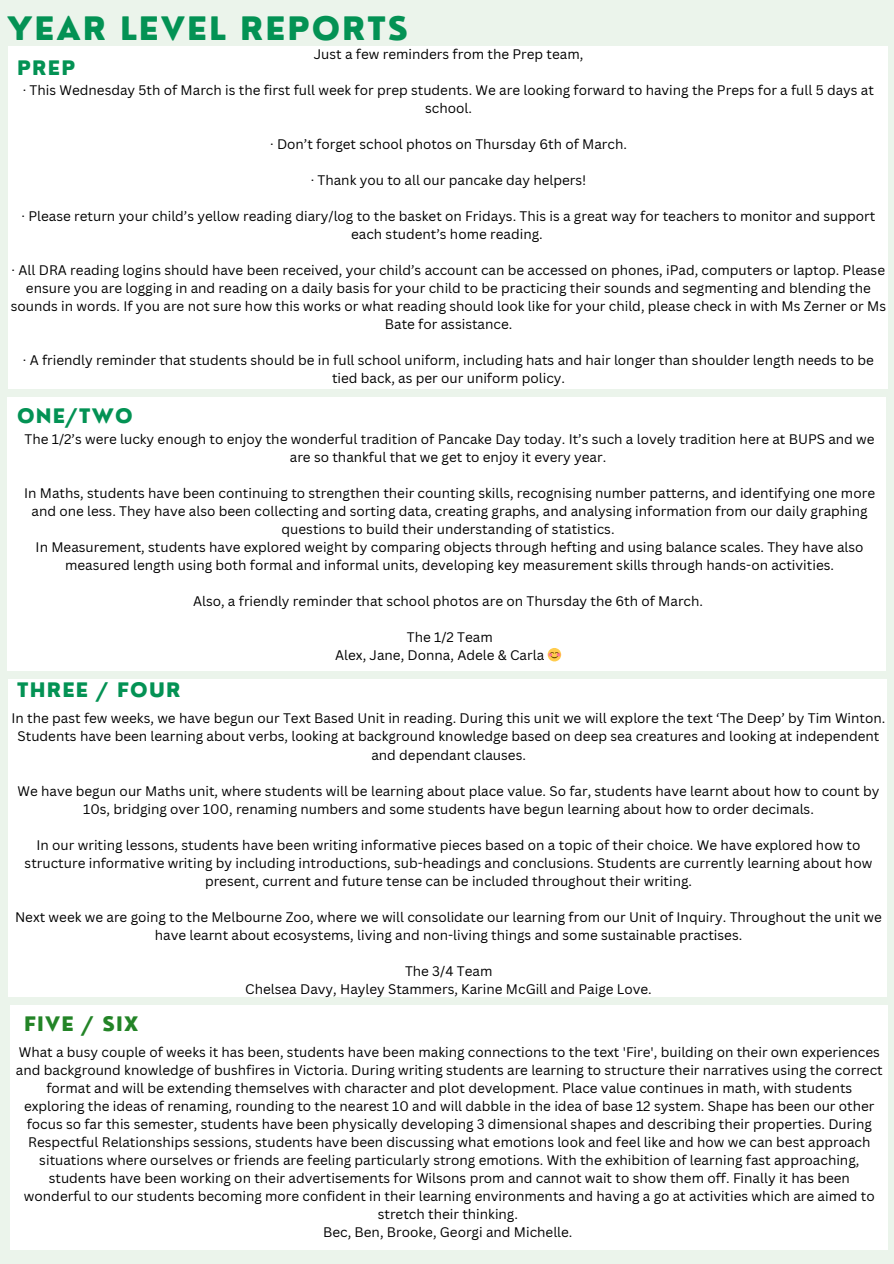
<style>
.page{position:relative;width:894px;height:1264px;background:#fff}
.page>*{position:absolute;margin:0;border:0;box-sizing:border-box;transform-origin:0 0}
.t1{font:800 31.5px "Nourd";letter-spacing:.06em;color:#039254}
.t2{font:800 19.5px "Nourd";letter-spacing:.06em;color:#039254}
.t3{font:800 19.5px "Nourd";letter-spacing:.06em;color:#238427}
.t4{font:13.5px/18px "Canva Sans";color:#000;text-align:center}
</style>
<div class="page">
<div style="left:0;top:0;width:893px;height:1263px;background:#ebf4eb"></div>
<div style="left:8px;top:46px;width:879px;height:342px;background:#fff"></div>
<div style="left:8px;top:397px;width:876px;height:273px;background:#fff"></div>
<div style="left:8px;top:679px;width:878px;height:317px;background:#fff"></div>
<div style="left:11px;top:1005px;width:876px;height:244px;background:#fff"></div>
<svg style="left:547px;top:648px;width:14px;height:13px"></svg>
<h1 class="t1" style="left:7px;top:9px;width:402px">YEAR LEVEL REPORTS</h1>
<p class="t2" style="left:17px;top:56px;width:60px">PREP</p>
<p class="t4" style="left:314px;top:45px;width:271px">Just a few reminders from the Prep team,</p>
<p class="t4" style="left:23px;top:81px;width:852px">· This Wednesday 5th of March is the first full week for prep students. We are looking forward to having the Preps for a full 5 days at school.</p>
<p class="t4" style="left:270px;top:135px;width:358px">· Don’t forget school photos on Thursday 6th of March.</p>
<p class="t4" style="left:310px;top:171px;width:277px">· Thank you to all our pancake day helpers!</p>
<p class="t4" style="left:22px;top:207px;width:855px">· Please return your child’s yellow reading diary/log to the basket on Fridays. This is a great way for teachers to monitor and support each student’s home reading.</p>
<p class="t4" style="left:11px;top:261px;width:876px">· All DRA reading logins should have been received, your child’s account can be accessed on phones, iPad, computers or laptop. Please ensure you are logging in and reading on a daily basis for your child to be practicing their sounds and segmenting and blending the sounds in words. If you are not sure how this works or what reading should look like for your child, please check in with Ms Zerner or Ms Bate for assistance.</p>
<h2 class="t4" style="left:23px;top:351px;width:852px">· A friendly reminder that students should be in full school uniform, including hats and hair longer than shoulder length needs to be tied back, as per our uniform policy.</h2>
<h2 class="t2" style="left:17px;top:403px;width:117px">ONE/TWO</h2>
<p class="t4" style="left:24px;top:429px;width:851px">The 1/2’s were lucky enough to enjoy the wonderful tradition of Pancake Day today. It’s such a lovely tradition here at BUPS and we are so thankful that we get to enjoy it every year.</p>
<p class="t4" style="left:24px;top:483px;width:852px">In Maths, students have been continuing to strengthen their counting skills, recognising number patterns, and identifying one more and one less. They have also been collecting and sorting data, creating graphs, and analysing information from our daily graphing questions to build their understanding of statistics.</p>
<p class="t4" style="left:36px;top:537px;width:829px">In Measurement, students have explored weight by comparing objects through hefting and using balance scales. They have also measured length using both formal and informal units, developing key measurement skills through hands-on activities.</p>
<p class="t4" style="left:193px;top:591px;width:511px">Also, a friendly reminder that school photos are on Thursday the 6th of March.</p>
<p class="t4" style="left:406px;top:627px;width:87px">The 1/2 Team</p>
<p class="t4" style="left:335px;top:645px;width:210px">Alex, Jane, Donna, Adele &amp; Carla</p>
<p class="t2" style="left:17px;top:677px;width:165px">THREE / FOUR</p>
<p class="t4" style="left:12px;top:709px;width:875px">In the past few weeks, we have begun our Text Based Unit in reading. During this unit we will explore the text ‘The Deep’ by Tim Winton.<br>Students have been learning about verbs, looking at background knowledge based on deep sea creatures and looking at independent and dependant clauses.</p>
<p class="t4" style="left:18px;top:781px;width:863px">We have begun our Maths unit, where students will be learning about place value. So far, students have learnt about how to count by<br>10s, bridging over 100, renaming numbers and some students have begun learning about how to order decimals.</p>
<p class="t4" style="left:25px;top:835px;width:848px">In our writing lessons, students have been writing informative pieces based on a topic of their choice. We have explored how to structure informative writing by including introductions, sub-headings and conclusions. Students are currently learning about how present, current and future tense can be included throughout their writing.</p>
<p class="t4" style="left:15px;top:907px;width:868px">Next week we are going to the Melbourne Zoo, where we will consolidate our learning from our Unit of Inquiry. Throughout the unit we have learnt about ecosystems, living and non-living things and some sustainable practises.</p>
<p class="t4" style="left:405px;top:961px;width:89px">The 3/4 Team</p>
<p class="t4" style="left:245px;top:979px;width:408px">Chelsea Davy, Hayley Stammers, Karine McGill and Paige Love.</p>
<p class="t3" style="left:24px;top:1011px;width:116px">FIVE / SIX</p>
<h2 class="t4" style="left:16px;top:1043px;width:868px">What a busy couple of weeks it has been, students have been making connections to the text 'Fire', building on their own experiences and background knowledge of bushfires in Victoria. During writing students are learning to structure their narratives using the correct format and will be extending themselves with character and plot development. Place value continues in math, with students exploring the ideas of renaming, rounding to the nearest 10 and will dabble in the idea of base 12 system. Shape has been our other focus so far this semester, students have been physically developing 3 dimensional shapes and describing their properties. During Respectful Relationships sessions, students have been discussing what emotions look and feel like and how we can best approach situations where ourselves or friends are feeling particularly strong emotions. With the exhibition of learning fast approaching, students have been working on their advertisements for Wilsons prom and cannot wait to show them off. Finally it has been wonderful to our students becoming more confident in their learning environments and having a go at activities which are aimed to stretch their thinking.</h2>
<p class="t4" style="left:323px;top:1223px;width:251px">Bec, Ben, Brooke, Georgi and Michelle.</p>
</div>
